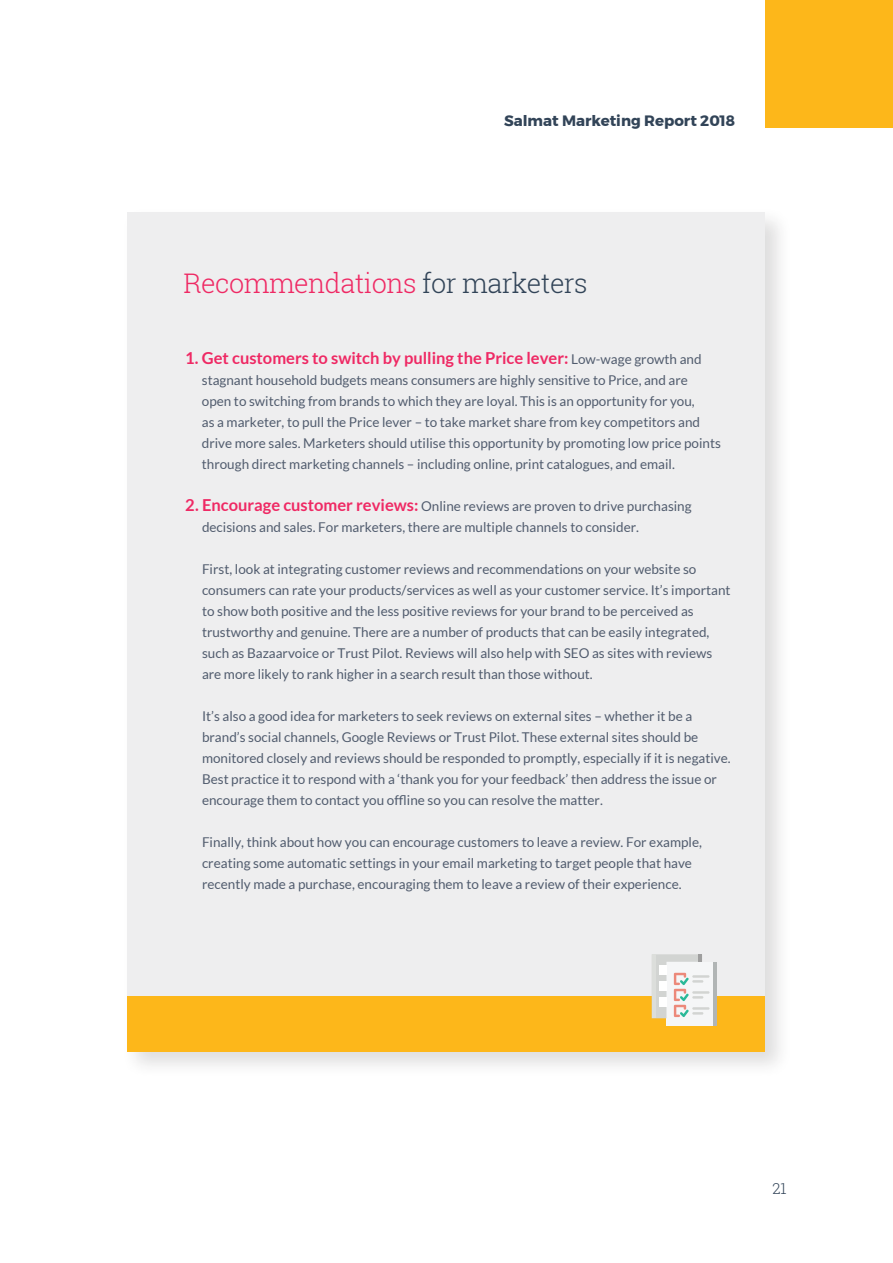
<style>
.page{position:relative;width:893px;height:1263px;background:#fff}
.page>*{position:absolute;margin:0;border:0;box-sizing:border-box;transform-origin:0 0}
.t1{font:300 27px "Roboto Slab";letter-spacing:-.02em;color:#ee2964}
.t2{font:700 16.5px "Lato";color:#ee2964}
.t3{font:700 15px "Montserrat";color:#324458}
.t4{font:300 15px "Roboto Slab";color:#324458}
.t5{font:13.5px/21px "Lato";color:#515c6e}
.s1{color:#324458}
.s2{font-weight:400;font-size:13.5px;color:#515c6e}
.s3{font-weight:700;font-size:16.5px;color:#ee2964}
</style>
<div class="page">
<div style="left:122px;top:207px;width:670px;height:871px;background:#231f20;opacity:.15"></div>
<div style="left:128px;top:213px;width:637px;height:839px;background:#eeeeef"></div>
<div style="left:128px;top:997px;width:637px;height:55px;background:#fdb71a"></div>
<div style="left:666px;top:962px;width:51px;height:64px;background:#f5f6f7"></div>
<hr style="left:692px;top:975px;width:17px;height:3px;background:#d2d4d2">
<hr style="left:692px;top:991px;width:17px;height:3px;background:#d2d4d2">
<hr style="left:692px;top:1007px;width:17px;height:3px;background:#d2d4d2">
<hr style="left:713px;top:962px;width:4px;height:64px;background:#b1b5b5">
<svg style="left:652px;top:954px;width:51px;height:64px"></svg>
<div style="left:765px;top:0;width:128px;height:128px;background:#fdb71a"></div>
<p class="t3" style="left:504px;top:109px;width:233px">Salmat Marketing Report 2018</p>
<h1 class="t1" style="left:184px;top:265px;width:406px">Recommendations <span class="s1">for marketers</span></h1>
<p class="t2" style="left:185px;top:348px;width:518px">1. Get customers to switch by pulling the Price lever: <span class="s2">Low-wage growth and</span></p>
<p class="t5" style="left:202px;top:369px;width:521px">stagnant household budgets means consumers are highly sensitive to Price, and are<br>open to switching from brands to which they are loyal. This is an opportunity for you,<br>as a marketer, to pull the Price lever – to take market share from key competitors and drive more sales. Marketers should utilise this opportunity by promoting low price points through direct marketing channels – including online, print catalogues, and email.</p>
<p class="t5" style="left:202px;top:496px;width:491px;text-indent:-17px"><span class="s3">2. Encourage customer reviews:</span> Online reviews are proven to drive purchasing decisions and sales. For marketers, there are multiple channels to consider.</p>
<p class="t5" style="left:202px;top:559px;width:530px">First, look at integrating customer reviews and recommendations on your website so consumers can rate your products/services as well as your customer service. It’s important to show both positive and the less positive reviews for your brand to be perceived as trustworthy and genuine. There are a number of products that can be easily integrated, such as Bazaarvoice or Trust Pilot. Reviews will also help with SEO as sites with reviews are more likely to rank higher in a search result than those without.</p>
<p class="t5" style="left:202px;top:706px;width:530px">It’s also a good idea for marketers to seek reviews on external sites – whether it be a brand’s social channels, Google Reviews or Trust Pilot. These external sites should be monitored closely and reviews should be responded to promptly, especially if it is negative.<br>Best practice it to respond with a ‘thank you for your feedback’ then address the issue or encourage them to contact you offline so you can resolve the matter.</p>
<p class="t5" style="left:202px;top:832px;width:501px">Finally, think about how you can encourage customers to leave a review. For example, creating some automatic settings in your email marketing to target people that have recently made a purchase, encouraging them to leave a review of their experience.</p>
<p class="t4" style="left:772px;top:1178px;width:16px">21</p>
</div>
